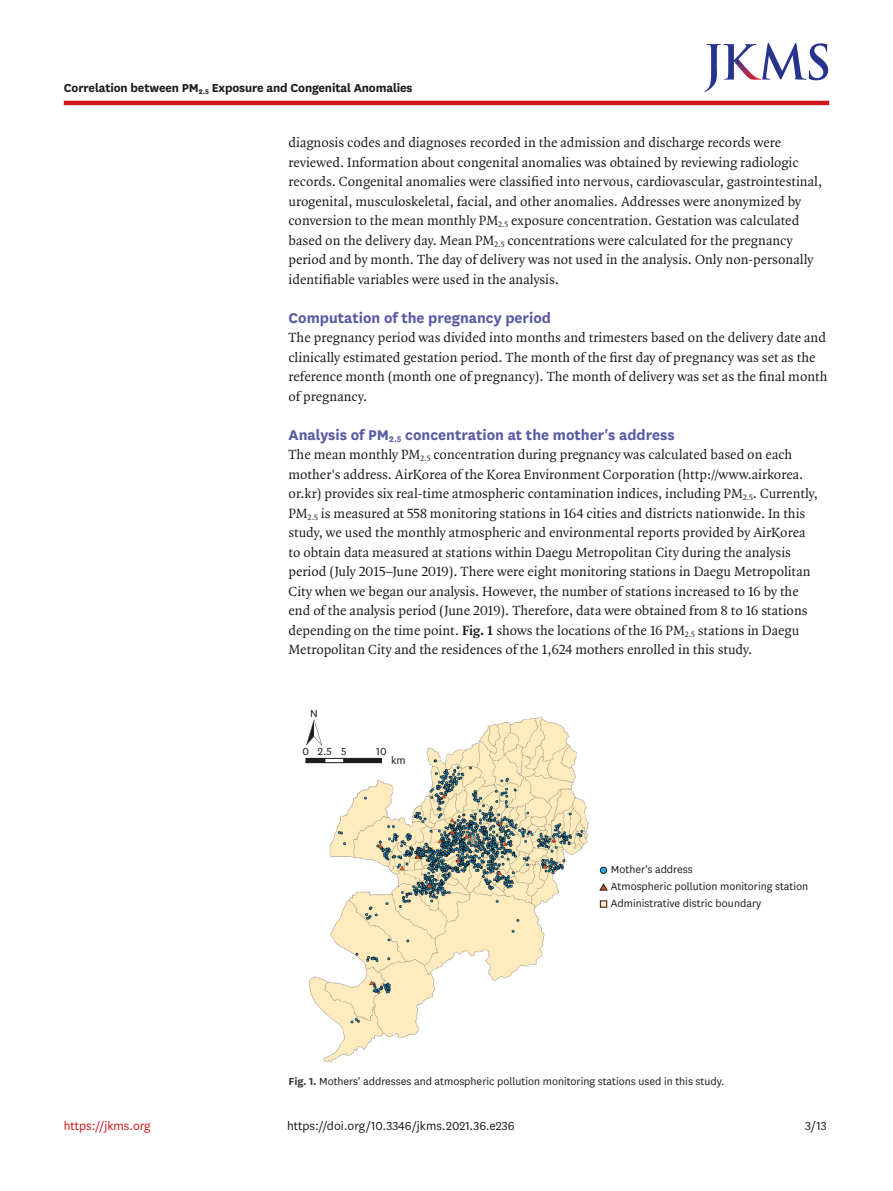
<style>
.page{position:relative;width:893px;height:1191px;background:#fff}
.page>*{position:absolute;margin:0;border:0;box-sizing:border-box;transform-origin:0 0}
.t1{font:700 16.5px "National";color:#5a5ba5}
.t2{font:14.25px/19.5px "Quadraat OT";color:#1d1d1b}
.t3{font:700 13.5px "National";letter-spacing:-.01em;color:#1d1d1b}
.t4{font:13.5px "National";color:#1d1d1b}
.t5{font:13.5px "National";color:#cd171a}
.t6{font:12px/16.8px "National";color:#1d1d1b}
.s1{font-weight:700}
.s2{font-weight:700;color:#3d3d3c}
</style>
<div class="page">
<hr style="left:64px;top:101px;width:765px;height:4px;background:#cd171a">
<svg style="left:704px;top:43px;width:124px;height:49px"></svg>
<img style="left:305px;top:716px;width:284px;height:347px">
<div style="left:600px;top:867px;width:7px;height:6px;background:#29ace3;border-radius:50%"></div>
<div style="left:600px;top:867px;width:7px;height:6px;border:1px solid #1d1d1b;border-radius:50%"></div>
<svg style="left:599px;top:883px;width:9px;height:7px"></svg>
<div style="left:600px;top:900px;width:7px;height:7px;background:#ffecbe"></div>
<div style="left:600px;top:900px;width:7px;height:7px;border:1px solid #1d1d1b"></div>
<hr style="left:306px;top:758px;width:19px;height:4px;background:#1d1d1b">
<div style="left:306px;top:758px;width:19px;height:5px;border:1px solid #1d1d1b"></div>
<hr style="left:344px;top:758px;width:37px;height:4px;background:#1d1d1b">
<div style="left:343px;top:758px;width:39px;height:5px;border:1px solid #1d1d1b"></div>
<hr style="left:325px;top:758px;width:19px;height:4px;background:#fff">
<div style="left:325px;top:758px;width:19px;height:5px;border:1px solid #1d1d1b"></div>
<svg style="left:306px;top:719px;width:16px;height:27px"></svg>
<p class="t3" style="left:64px;top:78px;width:350px">Correlation between PM<sub>2.5</sub> Exposure and Congenital Anomalies</p>
<p class="t2" style="left:289px;top:133px;width:535px">diagnosis codes and diagnoses recorded in the admission and discharge records were reviewed. Information about congenital anomalies was obtained by reviewing radiologic records. Congenital anomalies were classified into nervous, cardiovascular, gastrointestinal, urogenital, musculoskeletal, facial, and other anomalies. Addresses were anonymized by conversion to the mean monthly PM<sub>2.5</sub> exposure concentration. Gestation was calculated based on the delivery day. Mean PM<sub>2.5</sub> concentrations were calculated for the pregnancy period and by month. The day of delivery was not used in the analysis. Only non-personally identifiable variables were used in the analysis.</p>
<p class="t1" style="left:289px;top:306px;width:264px">Computation of the pregnancy period</p>
<p class="t2" style="left:289px;top:328px;width:540px">The pregnancy period was divided into months and trimesters based on the delivery date and clinically estimated gestation period. The month of the first day of pregnancy was set as the reference month (month one of pregnancy). The month of delivery was set as the final month of pregnancy.</p>
<p class="t1" style="left:289px;top:423px;width:388px">Analysis of PM<sub>2.5</sub> concentration at the mother's address</p>
<p class="t2" style="left:289px;top:445px;width:531px">The mean monthly PM<sub>2.5</sub> concentration during pregnancy was calculated based on each mother's address. AirKorea of the Korea Environment Corporation (http://www.airkorea. or.kr) provides six real-time atmospheric contamination indices, including PM<sub>2.5</sub>. Currently, PM<sub>2.5</sub> is measured at 558 monitoring stations in 164 cities and districts nationwide. In this study, we used the monthly atmospheric and environmental reports provided by AirKorea to obtain data measured at stations within Daegu Metropolitan City during the analysis period (July 2015–June 2019). There were eight monitoring stations in Daegu Metropolitan City when we began our analysis. However, the number of stations increased to 16 by the end of the analysis period (June 2019). Therefore, data were obtained from 8 to 16 stations depending on the time point. <span class="s1">Fig. 1</span> shows the locations of the 16 PM<sub>2.5</sub> stations in Daegu Metropolitan City and the residences of the 1,624 mothers enrolled in this study.</p>
<p class="t6" style="left:310px;top:704px;width:9px">N</p>
<p class="t6" style="left:303px;top:742px;width:45px">0 2.5 5</p>
<p class="t6" style="left:376px;top:742px;width:12px">10</p>
<p class="t6" style="left:391px;top:751px;width:16px">km</p>
<p class="t6" style="left:611px;top:861px;width:199px">Mother's address<br>Atmospheric pollution monitoring station<br>Administrative distric boundary</p>
<p class="t6" style="left:289px;top:1072px;width:437px"><span class="s2">Fig. 1.</span> Mothers' addresses and atmospheric pollution monitoring stations used in this study.</p>
<p class="t5" style="left:64px;top:1116px;width:88px">https://jkms.org</p>
<p class="t4" style="left:287px;top:1116px;width:229px">https://doi.org/10.3346/jkms.2021.36.e236</p>
<p class="t4" style="left:805px;top:1116px;width:23px">3/13</p>
</div>
